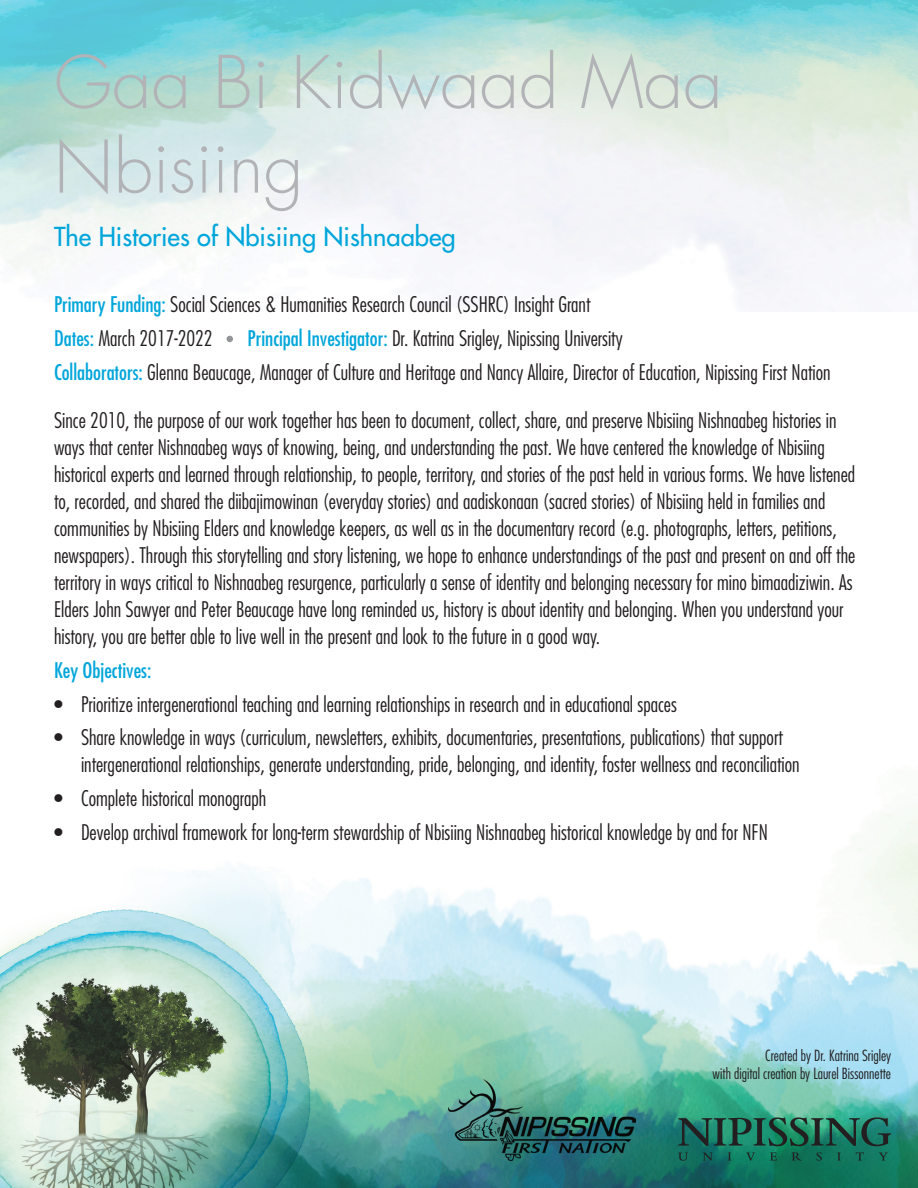
<style>
.page{position:relative;width:918px;height:1188px;background:#fff}
.page>*{position:absolute;margin:0;border:0;box-sizing:border-box;transform-origin:0 0}
.t1{font:300 70.5px/84.6px "Futura Std";color:#b2b3b7}
.t2{font:500 25.5px "Futura Std";color:#00a6db}
.t3{font:300 condensed 21px/27px "Futura Std";color:#231f20}
.t4{font:condensed 21px "Futura Std";color:#00a6db}
.t5{font:300 condensed 15px "Futura Std";color:#231f20}
.s1{font-weight:400;color:#00a6db}
</style>
<div class="page">
<img style="left:0;top:0;width:918px;height:304px">
<img style="left:162px;top:813px;width:756px;height:375px">
<img style="left:0;top:905px;width:326px;height:283px">
<img style="left:0;top:950px;width:250px;height:238px">
<svg style="left:227px;top:336px;width:6px;height:6px"></svg>
<img style="left:448px;top:1080px;width:188px;height:81px">
<svg style="left:678px;top:1117px;width:213px;height:29px;background:#216b58"></svg>
<svg style="left:678px;top:1153px;width:10px;height:8px"></svg>
<svg style="left:703px;top:1153px;width:10px;height:8px"></svg>
<svg style="left:728px;top:1153px;width:3px;height:7px"></svg>
<svg style="left:746px;top:1153px;width:9px;height:8px"></svg>
<svg style="left:770px;top:1153px;width:7px;height:7px"></svg>
<svg style="left:792px;top:1152px;width:10px;height:9px"></svg>
<svg style="left:816px;top:1152px;width:6px;height:9px"></svg>
<svg style="left:837px;top:1153px;width:4px;height:7px"></svg>
<svg style="left:856px;top:1152px;width:8px;height:8px"></svg>
<svg style="left:879px;top:1153px;width:9px;height:7px"></svg>
<p class="t1" style="left:54px;top:42px;width:670px">Gaa Bi Kidwaad Maa<br>Nbisiing</p>
<p class="t2" style="left:54px;top:220px;width:403px">The Histories of Nbisiing Nishnaabeg</p>
<p class="t3" style="left:54px;top:291px;width:538px"><span class="s1">Primary Funding:</span> Social Sciences &amp; Humanities Research Council (SSHRC) Insight Grant</p>
<p class="t3" style="left:54px;top:325px;width:160px"><span class="s1">Dates:</span> March 2017-2022</p>
<p class="t3" style="left:248px;top:325px;width:377px"><span class="s1">Principal Investigator:</span> Dr. Katrina Srigley, Nipissing University</p>
<p class="t3" style="left:54px;top:359px;width:778px"><span class="s1">Collaborators:</span> Glenna Beaucage, Manager of Culture and Heritage and Nancy Allaire, Director of Education, Nipissing First Nation</p>
<p class="t3" style="left:54px;top:407px;width:803px">Since 2010, the purpose of our work together has been to document, collect, share, and preserve Nbisiing Nishnaabeg histories in ways that center Nishnaabeg ways of knowing, being, and understanding the past. We have centered the knowledge of Nbisiing historical experts and learned through relationship, to people, territory, and stories of the past held in various forms. We have listened to, recorded, and shared the diibajimowinan (everyday stories) and aadiskonaan (sacred stories) of Nbisiing held in families and communities by Nbisiing Elders and knowledge keepers, as well as in the documentary record (e.g. photographs, letters, petitions, newspapers). Through this storytelling and story listening, we hope to enhance understandings of the past and present on and off the territory in ways critical to Nishnaabeg resurgence, particularly a sense of identity and belonging necessary for mino bimaadiziwin. As Elders John Sawyer and Peter Beaucage have long reminded us, history is about identity and belonging. When you understand your history, you are better able to live well in the present and look to the future in a good way.</p>
<p class="t4" style="left:54px;top:658px;width:99px">Key Objectives:</p>
<p class="t3" style="left:54px;top:690px;width:624px">• Prioritize intergenerational teaching and learning relationships in research and in educational spaces</p>
<p class="t3" style="left:81px;top:724px;width:720px;text-indent:-27px">• Share knowledge in ways (curriculum, newsletters, exhibits, documentaries, presentations, publications) that support intergenerational relationships, generate understanding, pride, belonging, and identity, foster wellness and reconciliation</p>
<p class="t3" style="left:54px;top:785px;width:214px">• Complete historical monograph</p>
<p class="t3" style="left:54px;top:819px;width:715px">• Develop archival framework for long-term stewardship of Nbisiing Nishnaabeg historical knowledge by and for NFN</p>
<p class="t5" style="left:765px;top:1047px;width:127px">Created by Dr. Katrina Srigley</p>
<p class="t5" style="left:713px;top:1065px;width:180px">with digital creation by Laurel Bissonnette</p>
</div>
